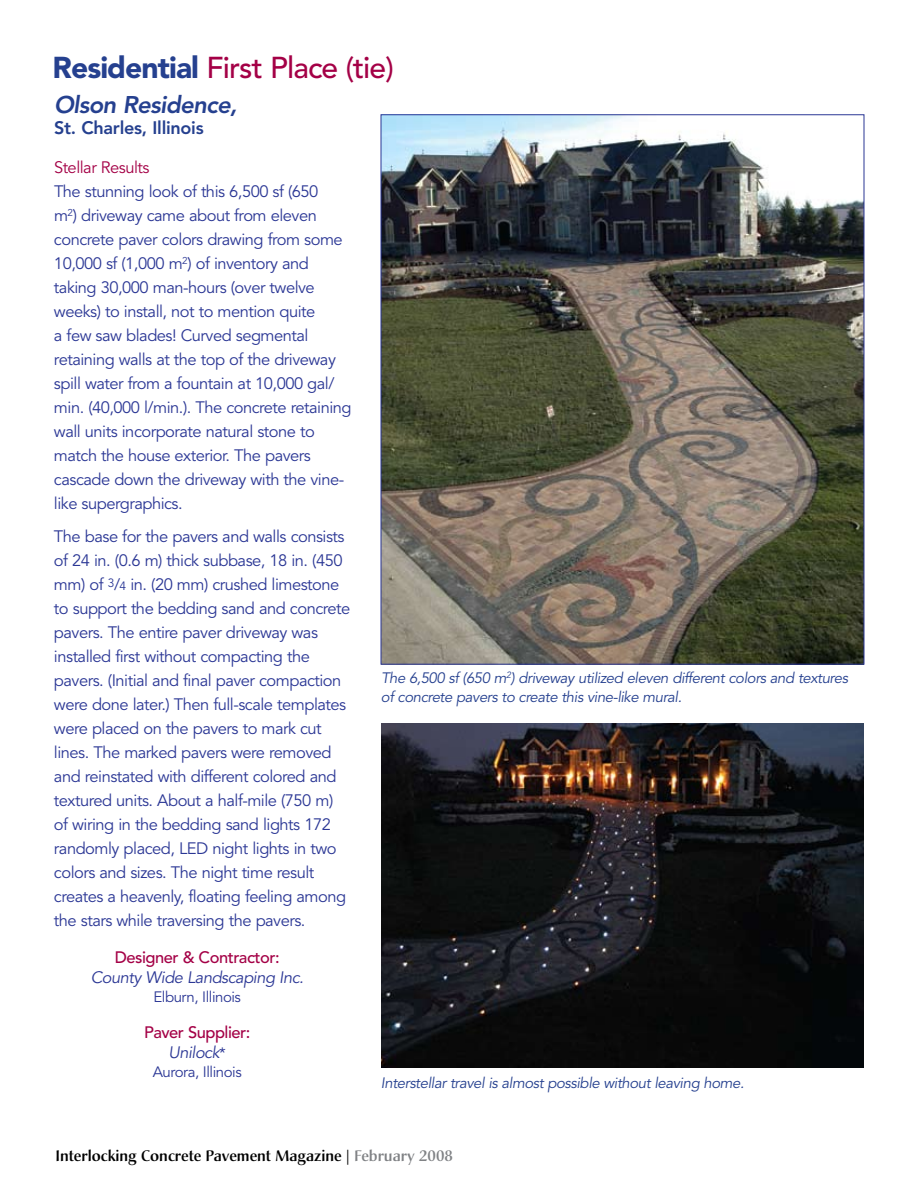
<style>
.page{position:relative;width:918px;height:1188px;background:#fff}
.page>*{position:absolute;margin:0;border:0;box-sizing:border-box;transform-origin:0 0}
.t1{font:500 30px "Avenir";letter-spacing:-.03em;color:#a40046}
.t2{font:italic 800 24px "Avenir";letter-spacing:-.03em;color:#25408f}
.t3{font:800 18px "Avenir";letter-spacing:-.015em;color:#25408f}
.t4{font:16.5px/24px "Avenir";letter-spacing:-.03em;color:#2b3795}
.t5{font:500 16.5px/19.5px "Avenir";letter-spacing:-.03em;color:#a40046;text-align:center}
.t6{font:italic 16.5px "Avenir";letter-spacing:-.03em;color:#2b3795}
.t7{font:16.5px "Avenir";letter-spacing:-.03em;color:#a40046}
.t8{font:italic 15px/19.5px "Avenir";letter-spacing:-.03em;color:#25408f}
.t9{font:500 15px "Christiana";color:#000}
.t10{font:15px "Avenir";letter-spacing:-.03em;color:#2b3795}
.s1{font-weight:900;color:#25408f}
.s2{font-size:12px}
.s3{font-weight:400;font-style:italic;color:#2b3795}
.s4{font-weight:400;font-size:15px;color:#2b3795}
.s5{color:#808285}
</style>
<div class="page">
<img style="left:383px;top:117px;width:479px;height:545px">
<img style="left:381px;top:724px;width:483px;height:344px">
<h1 class="t1" style="left:52px;top:50px;width:343px"><span class="s1">Residential</span> First Place (tie)</h1>
<h2 class="t2" style="left:54px;top:91px;width:185px">Olson Residence,</h2>
<p class="t3" style="left:54px;top:117px;width:151px">St. Charles, Illinois</p>
<p class="t7" style="left:54px;top:158px;width:97px">Stellar Results</p>
<p class="t4" style="left:54px;top:180px;width:299px">The stunning look of this 6,500 sf (650<br>m<sup>2</sup>) driveway came about from eleven concrete paver colors drawing from some 10,000 sf (1,000 m<sup>2</sup>) of inventory and taking 30,000 man-hours (over twelve weeks) to install, not to mention quite<br>a few saw blades! Curved segmental retaining walls at the top of the driveway spill water from a fountain at 10,000 gal/ min. (40,000 l/min.). The concrete retaining wall units incorporate natural stone to match the house exterior. The pavers cascade down the driveway with the vine&shy;like supergraphics.</p>
<p class="t4" style="left:54px;top:525px;width:298px">The base for the pavers and walls consists of 24 in. (0.6 m) thick subbase, 18 in. (450 mm) of <sup>3</sup>/<span class="s2">4</span> in. (20 mm) crushed limestone to support the bedding sand and concrete pavers. The entire paver driveway was installed first without compacting the pavers. (Initial and final paver compaction were done later.) Then full-scale templates were placed on the pavers to mark cut lines. The marked pavers were removed and reinstated with different colored and textured units. About a half-mile (750 m) of wiring in the bedding sand lights 172 randomly placed, LED night lights in two colors and sizes. The night time result creates a heavenly, floating feeling among the stars while traversing the pavers.</p>
<p class="t5" style="left:115px;top:948px;width:166px">Designer &amp; Contractor:</p>
<p class="t6" style="left:91px;top:967px;width:215px">County Wide Landscaping Inc.</p>
<p class="t10" style="left:153px;top:988px;width:89px">Elburn, Illinois</p>
<p class="t5" style="left:144px;top:1023px;width:108px">Paver Supplier:<br><span class="s3">Unilock</span><span class="s4">*</span></p>
<p class="t10" style="left:153px;top:1063px;width:90px">Aurora, Illinois</p>
<p class="t8" style="left:381px;top:669px;width:469px">The 6,500 sf (650 m<sup>2</sup>) driveway utilized eleven different colors and textures of concrete pavers to create this vine-like mural.</p>
<p class="t8" style="left:381px;top:1074px;width:365px">Interstellar travel is almost possible without leaving home.</p>
<p class="t9" style="left:56px;top:1146px;width:399px">Interlocking Concrete Pavement Magazine | <span class="s5">February 2008</span></p>
</div>
